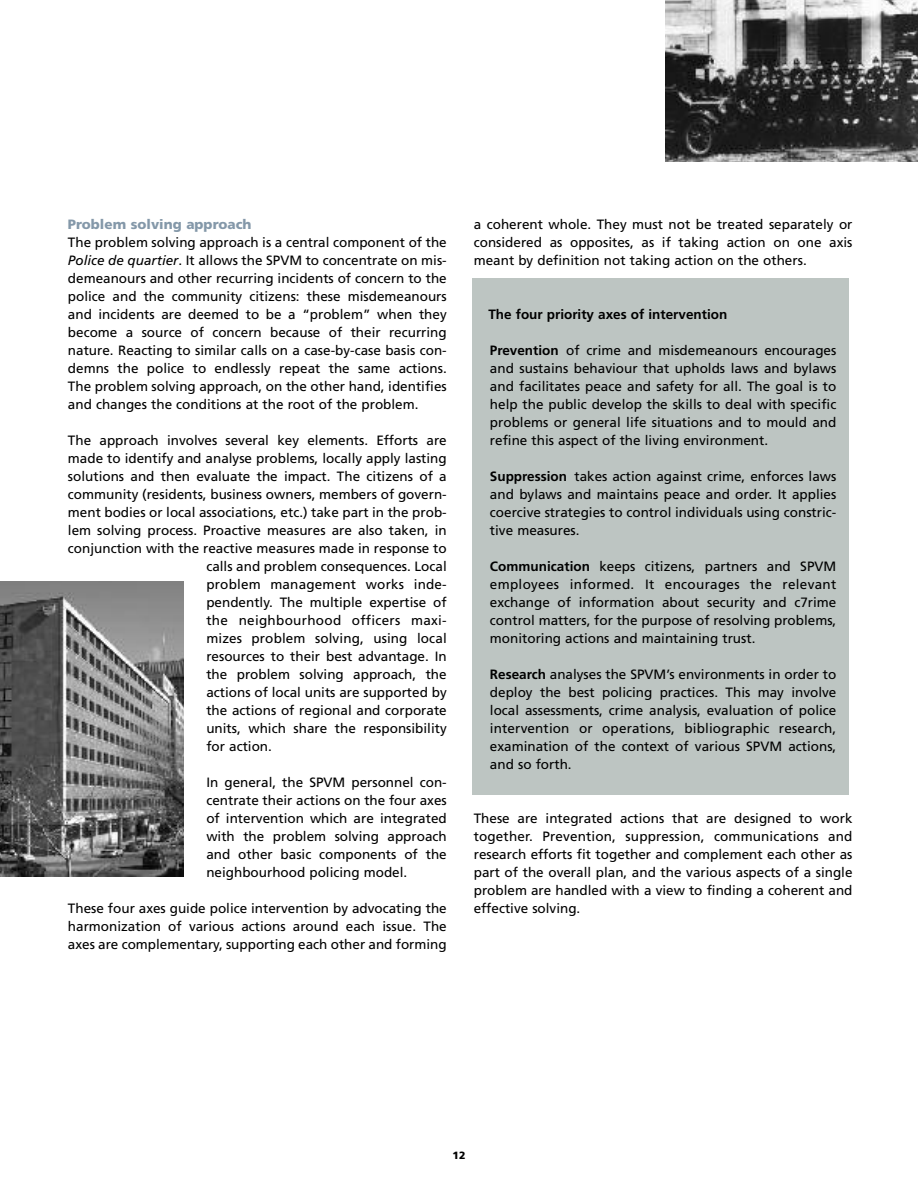
<style>
.page{position:relative;width:918px;height:1188px;background:#fff}
.page>*{position:absolute;margin:0;border:0;box-sizing:border-box;transform-origin:0 0}
.t1{font:13.5px/18px "Frutiger";color:#000;text-align:justify}
.t2{font:700 13.5px "Frutiger";color:#000}
.t3{font:13.5px "Frutiger";letter-spacing:.02em;color:#000}
.t4{font:900 13.5px "Frutiger";color:#8498a9}
.t5{font:900 10.5px "Frutiger";color:#000}
.s1{font-style:italic}
.s2{font-weight:700}
</style>
<div class="page">
<div style="left:472px;top:278px;width:377px;height:517px;background:#bdc5c2"></div>
<img style="left:0;top:582px;width:184px;height:295px">
<img style="left:665px;top:0;width:253px;height:162px">
<p class="t4" style="left:68px;top:219px;width:185px">Problem solving approach</p>
<p class="t1" style="left:68px;top:234px;width:380px">The problem solving approach is a central component of the <span class="s1">Police de quartier</span>. It allows the SPVM to concentrate on mis&shy;demeanours and other recurring incidents of concern to the police and the community citizens: these misdemeanours and incidents are deemed to be a “problem” when they become a source of concern because of their recurring nature. Reacting to similar calls on a case-by-case basis con&shy;demns the police to endlessly repeat the same actions.<br>The problem solving approach, on the other hand, identifies and changes the conditions at the root of the problem.</p>
<p class="t1" style="left:68px;top:432px;width:380px">The approach involves several key elements. Efforts are</p>
<p class="t1" style="left:68px;top:450px;width:380px">made to identify and analyse problems, locally apply lasting</p>
<p class="t1" style="left:68px;top:468px;width:380px">solutions and then evaluate the impact. The citizens of a</p>
<p class="t1" style="left:68px;top:486px;width:380px">community (residents, business owners, members of govern-</p>
<p class="t1" style="left:68px;top:504px;width:380px">ment bodies or local associations, etc.) take part in the prob-</p>
<p class="t1" style="left:68px;top:522px;width:380px">lem solving process. Proactive measures are also taken, in</p>
<p class="t1" style="left:68px;top:540px;width:380px">conjunction with the reactive measures made in response to</p>
<p class="t1" style="left:206px;top:558px;width:242px">calls and problem consequences. Local</p>
<p class="t1" style="left:206px;top:576px;width:242px">problem management works inde-</p>
<p class="t1" style="left:206px;top:594px;width:242px">pendently. The multiple expertise of</p>
<p class="t3" style="left:206px;top:615px;width:242px">the neighbourhood officers maxi-</p>
<p class="t1" style="left:206px;top:630px;width:242px">mizes problem solving, using local</p>
<p class="t1" style="left:206px;top:648px;width:242px">resources to their best advantage. In</p>
<p class="t1" style="left:206px;top:666px;width:242px">the problem solving approach, the</p>
<p class="t1" style="left:206px;top:684px;width:242px">actions of local units are supported by</p>
<p class="t1" style="left:206px;top:702px;width:242px">the actions of regional and corporate</p>
<p class="t1" style="left:206px;top:720px;width:242px">units, which share the responsibility</p>
<p class="t1" style="left:206px;top:738px;width:67px">for action.</p>
<p class="t1" style="left:206px;top:774px;width:242px">In general, the SPVM personnel con&shy;centrate their actions on the four axes of intervention which are integrated with the problem solving approach and other basic components of the neighbourhood policing model.</p>
<p class="t1" style="left:68px;top:900px;width:380px">These four axes guide police intervention by advocating the harmonization of various actions around each issue. The axes are complementary, supporting each other and forming</p>
<p class="t1" style="left:474px;top:216px;width:380px">a coherent whole. They must not be treated separately or considered as opposites, as if taking action on one axis meant by definition not taking action on the others.</p>
<p class="t2" style="left:488px;top:309px;width:240px">The four priority axes of intervention</p>
<p class="t1" style="left:490px;top:342px;width:348px"><span class="s2">Prevention</span> of crime and misdemeanours encourages and sustains behaviour that upholds laws and bylaws and facilitates peace and safety for all. The goal is to help the public develop the skills to deal with specific problems or general life situations and to mould and refine this aspect of the living environment.</p>
<p class="t1" style="left:490px;top:468px;width:348px"><span class="s2">Suppression</span> takes action against crime, enforces laws and bylaws and maintains peace and order. It applies coercive strategies to control individuals using constric&shy;tive measures.</p>
<p class="t1" style="left:490px;top:558px;width:348px"><span class="s2">Communication</span> keeps citizens, partners and SPVM employees informed. It encourages the relevant exchange of information about security and c7rime control matters, for the purpose of resolving problems, monitoring actions and maintaining trust.</p>
<p class="t1" style="left:490px;top:666px;width:348px"><span class="s2">Research</span> analyses the SPVM’s environments in order to deploy the best policing practices. This may involve local assessments, crime analysis, evaluation of police intervention or operations, bibliographic research, examination of the context of various SPVM actions, and so forth.</p>
<p class="t1" style="left:474px;top:810px;width:380px">These are integrated actions that are designed to work together. Prevention, suppression, communications and research efforts fit together and complement each other as part of the overall plan, and the various aspects of a single problem are handled with a view to finding a coherent and effective solving.</p>
<p class="t5" style="left:453px;top:1151px;width:14px">12</p>
</div>
